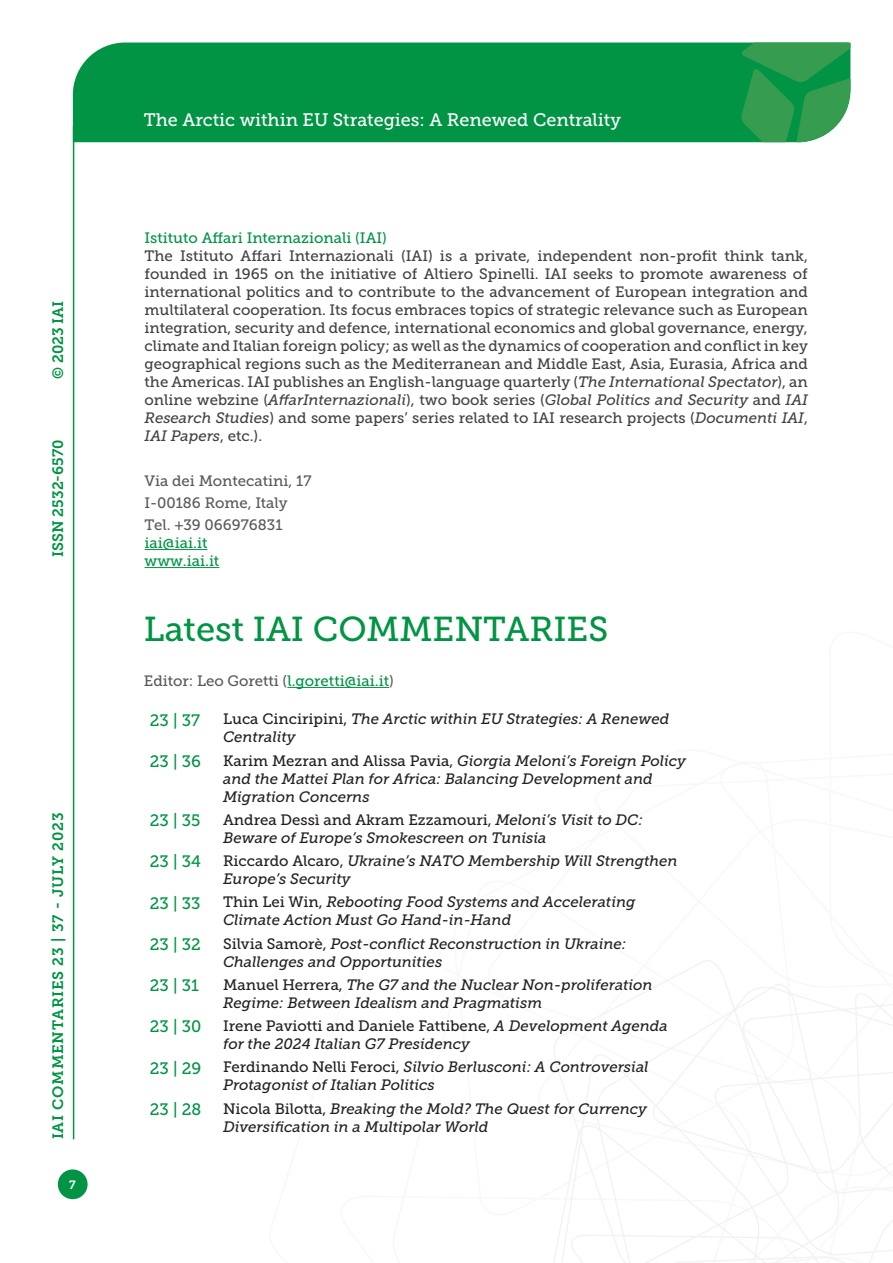
<style>
.page{position:relative;width:893px;height:1263px;background:#fff}
.page>*{position:absolute;margin:0;border:0;box-sizing:border-box;transform-origin:0 0}
.t1{font:34.5px "Museo Slab 500";color:#009444}
.t2{font:18px "Museo Slab 500";color:#fff}
.t3{font:16.5px "Museo Slab 500";color:#009444}
.Elenco_paper{font:italic 15px/18px "Museo Slab 500";color:#231f20}
.t4{font:15px/18px "Museo Slab 500";color:#414142;text-align:justify}
.t5{font:15px "Museo Slab 500";color:#58595b}
.t6{font:15px "Museo Slab 500";color:#009444}
.t7{font:15px "Museo Slab 700";letter-spacing:.05em;color:#009444}
.t8{font:15px "Museo Slab 700";color:#009444}
.t9{font:12px "Museo Slab 700";color:#fff}
.s1{font-style:italic}
.s2{color:#009444}
.s3{font-style:normal}
</style>
<div class="page">
<svg style="left:553px;top:960px;width:340px;height:303px"></svg>
<div style="left:73px;top:43px;width:668px;height:99px;background:#009444"></div>
<svg style="left:741px;top:43px;width:109px;height:99px;background:#319e55"></svg>
<div style="left:58px;top:1169px;width:30px;height:30px;background:#009444;border-radius:50%"></div>
<hr style="left:73px;top:126px;width:1px;height:1013px;background:#009444">
<hr style="left:287px;top:687px;width:102px;height:1px;background:#009444">
<hr style="left:145px;top:549px;width:62px;height:1px;background:#009444">
<hr style="left:145px;top:567px;width:74px;height:1px;background:#009444">
<p class="t7" style="left:50px;top:379px;width:80px;rotate:-90deg">© 2023 IAI</p>
<p class="t8" style="left:50px;top:557px;width:119px;rotate:-90deg">ISSN 2532-6570</p>
<p class="t7" style="left:50px;top:1139px;width:328px;rotate:-90deg">IAI COMMENTARIES 23 | 37 - JULY 2023</p>
<p class="t9" style="left:69px;top:1178px;width:8px">7</p>
<p class="t2" style="left:144px;top:110px;width:479px">The Arctic within EU Strategies: A Renewed Centrality</p>
<p class="t6" style="left:145px;top:229px;width:244px">Istituto Affari Internazionali (IAI)</p>
<p class="t4" style="left:145px;top:247px;width:665px">The Istituto Affari Internazionali (IAI) is a private, independent non-profit think tank, founded in 1965 on the initiative of Altiero Spinelli. IAI seeks to promote awareness of international politics and to contribute to the advancement of European integration and multilateral cooperation. Its focus embraces topics of strategic relevance such as European integration, security and defence, international economics and global governance, energy, climate and Italian foreign policy; as well as the dynamics of cooperation and conflict in key geographical regions such as the Mediterranean and Middle East, Asia, Eurasia, Africa and the Americas. IAI publishes an English-language quarterly (<span class="s1">The International Spectator</span>), an online webzine (<span class="s1">AffarInternazionali</span>), two book series (<span class="s1">Global Politics and Security</span> and <span class="s1">IAI Research Studies</span>) and some papers’ series related to IAI research projects (<span class="s1">Documenti IAI</span>, <span class="s1">IAI Papers</span>, etc.).</p>
<p class="t5" style="left:145px;top:472px;width:168px">Via dei Montecatini, 17</p>
<p class="t5" style="left:145px;top:494px;width:145px">I-00186 Rome, Italy</p>
<p class="t5" style="left:145px;top:516px;width:140px">Tel. +39 066976831</p>
<p class="t6" style="left:145px;top:534px;width:64px">iai@iai.it</p>
<p class="t6" style="left:145px;top:552px;width:76px">www.iai.it</p>
<p class="t1" style="left:144px;top:610px;width:466px">Latest IAI COMMENTARIES</p>
<p class="t5" style="left:144px;top:672px;width:252px">Editor: Leo Goretti (<span class="s2">l.goretti@iai.it</span>)</p>
<p class="t3" style="left:150px;top:711px;width:52px">23 | 37</p>
<p class="Elenco_paper" style="left:223px;top:710px;width:448px"><span class="s3">Luca Cinciripini,</span> The Arctic within EU Strategies: A Renewed<br>Centrality</p>
<p class="t3" style="left:150px;top:752px;width:53px">23 | 36</p>
<p class="Elenco_paper" style="left:223px;top:752px;width:464px"><span class="s3">Karim Mezran and Alissa Pavia,</span> Giorgia Meloni’s Foreign Policy and the Mattei Plan for Africa: Balancing Development and<br>Migration Concerns</p>
<p class="t3" style="left:150px;top:811px;width:52px">23 | 35</p>
<p class="Elenco_paper" style="left:223px;top:811px;width:421px"><span class="s3">Andrea Dessì and Akram Ezzamouri,</span> Meloni’s Visit to DC:<br>Beware of Europe’s Smokescreen on Tunisia</p>
<p class="t3" style="left:150px;top:852px;width:53px">23 | 34</p>
<p class="Elenco_paper" style="left:223px;top:852px;width:456px"><span class="s3">Riccardo Alcaro,</span> Ukraine’s NATO Membership Will Strengthen<br>Europe’s Security</p>
<p class="t3" style="left:150px;top:894px;width:52px">23 | 33</p>
<p class="Elenco_paper" style="left:223px;top:893px;width:414px"><span class="s3">Thin Lei Win,</span> Rebooting Food Systems and Accelerating<br>Climate Action Must Go Hand-in-Hand</p>
<p class="t3" style="left:150px;top:935px;width:52px">23 | 32</p>
<p class="Elenco_paper" style="left:223px;top:935px;width:405px"><span class="s3">Silvia Samorè,</span> Post-conflict Reconstruction in Ukraine:<br>Challenges and Opportunities</p>
<p class="t3" style="left:150px;top:976px;width:51px">23 | 31</p>
<p class="Elenco_paper" style="left:223px;top:976px;width:431px"><span class="s3">Manuel Herrera,</span> The G7 and the Nuclear Non-proliferation<br>Regime: Between Idealism and Pragmatism</p>
<p class="t3" style="left:150px;top:1017px;width:53px">23 | 30</p>
<p class="Elenco_paper" style="left:223px;top:1017px;width:446px"><span class="s3">Irene Paviotti and Daniele Fattibene,</span> A Development Agenda for the 2024 Italian G7 Presidency</p>
<p class="t3" style="left:150px;top:1059px;width:53px">23 | 29</p>
<p class="Elenco_paper" style="left:223px;top:1058px;width:427px"><span class="s3">Ferdinando Nelli Feroci,</span> Silvio Berlusconi: A Controversial<br>Protagonist of Italian Politics</p>
<p class="t3" style="left:150px;top:1100px;width:53px">23 | 28</p>
<p class="Elenco_paper" style="left:223px;top:1100px;width:425px"><span class="s3">Nicola Bilotta,</span> Breaking the Mold? The Quest for Currency<br>Diversification in a Multipolar World</p>
</div>
